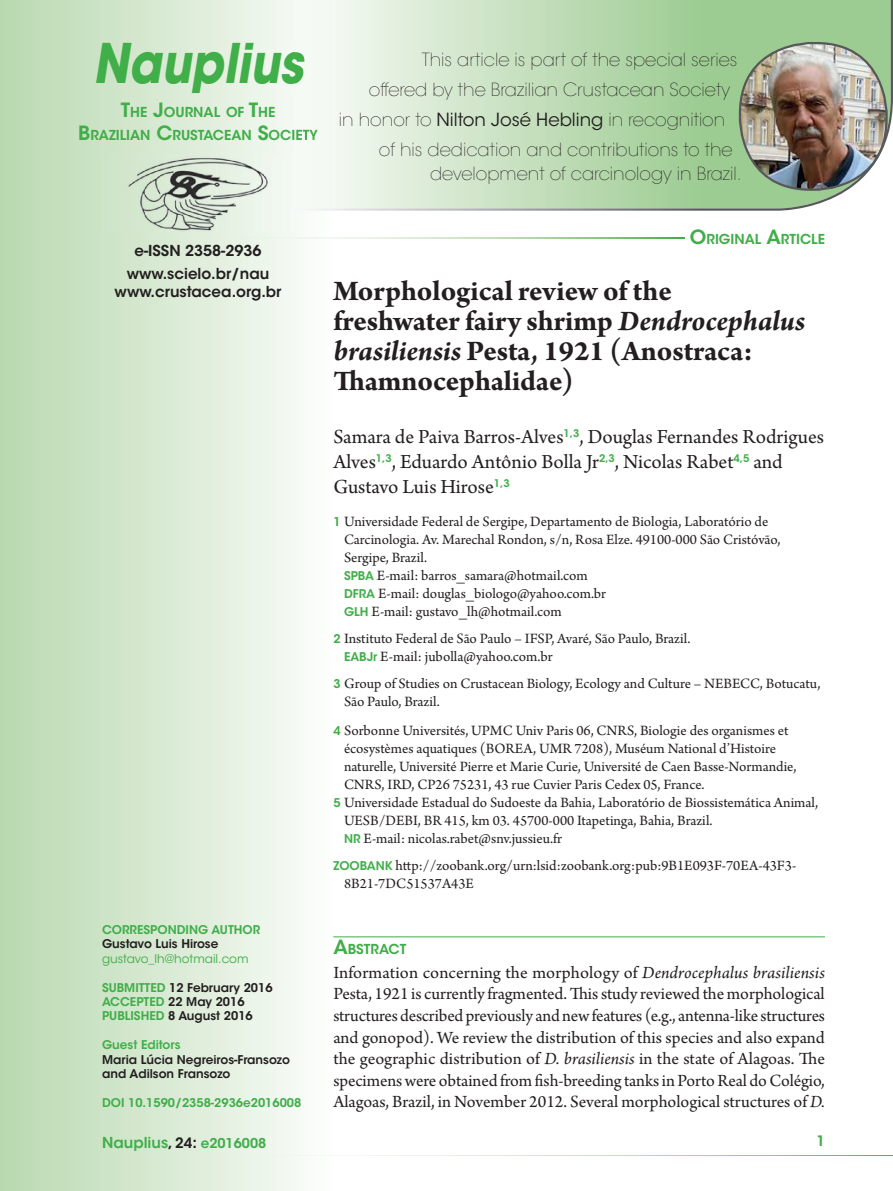
<style>
.page{position:relative;width:893px;height:1191px;background:#fff}
.page>*{position:absolute;margin:0;border:0;box-sizing:border-box;transform-origin:0 0}
.t1{font:italic 700 54.3px "ITC Avant Garde Std";color:#40ae49;scale:.86 1}
.t2{font:700 30px/30px "Arno Pro";letter-spacing:-.005em;color:#231f20}
.t3{font:21px/25.2px "Arno Pro";letter-spacing:-.005em;color:#231f20}
.t4{font:18px/21.6px "Arno Pro";color:#231f20;text-align:justify}
.t5{font:200 18px "ITC Avant Garde Std";color:#231f20}
.t6{font:15px/18px "Arno Pro";color:#231f20}
.t7{font:600 15px/22.8px "ITC Avant Garde Std";color:#231f20;text-align:center}
.t8{font:600 15px "ITC Avant Garde Std";color:#40ae49}
.t9{font:600 14.25px "ITC Avant Garde Std";color:#40ae49}
.t10{font:600 13.65px/23.4px "ITC Avant Garde Std";color:#40ae49;text-align:center}
.t11{font:600 12px/14.4px "ITC Avant Garde Std";color:#231f20}
.t12{font:600 12px "ITC Avant Garde Std";color:#40ae49}
.t13{font:12px "ITC Avant Garde Std";color:#40ae49}
.s1{font-size:19.5px}
.s2{font-weight:400}
.s3{font-style:inherit}
.s4{color:#40ae49}
.s5{color:#231f20}
.s6{font-size:14.25px;color:#231f20}
.s7{font-size:13.5px}
.s8{font-style:italic}
.s9{font-family:"ITC Avant Garde Std";font-weight:600;font-size:12px;color:#40ae49}
</style>
<div class="page">
<svg style="left:0;top:0;width:333px;height:1191px"></svg>
<div style="left:96px;top:43px;width:200px;height:50px;background:linear-gradient(to right,#cbe2c4,#f4f9f2)"></div>
<svg style="left:80px;top:125px;width:216px;height:15px;background:#deecd9"></svg>
<svg style="left:338px;top:1155px;width:555px;height:1px"></svg>
<img style="left:102px;top:1155px;width:231px;height:1px">
<img style="left:104px;top:154px;width:188px;height:78px">
<hr style="left:333px;top:936px;width:492px;height:1px;background:#40ae49">
<svg style="left:333px;top:237px;width:352px;height:1px"></svg>
<img style="left:151px;top:237px;width:182px;height:1px">
<svg style="left:333px;top:0;width:560px;height:211px;background:#c0dcb9"></svg>
<div style="left:296px;top:0;width:37px;height:211px;background:#f4f9f4"></div>
<img style="left:296px;top:43px;width:2px;height:50px">
<svg style="left:296px;top:125px;width:2px;height:15px"></svg>
<img style="left:740px;top:43px;width:146px;height:147px">
<h1 class="t1" style="left:93px;top:28px;width:245px">Nauplius</h1>
<p class="t10" style="left:78px;top:100px;width:241px"><span class="s1">T</span>HE <span class="s1">J</span>OURNAL OF <span class="s1">T</span>HE<br><span class="s1">B</span>RAZILIAN <span class="s1">C</span>RUSTACEAN <span class="s1">S</span>OCIETY</p>
<p class="t5" style="left:422px;top:49px;width:317px">This article is part of the special series</p>
<p class="t5" style="left:369px;top:79px;width:363px">offered by the Brazilian Crustacean Society</p>
<p class="t5" style="left:339px;top:109px;width:388px">in honor to <span class="s2">Nilton José Hebling</span> in recognition</p>
<p class="t5" style="left:379px;top:139px;width:355px">of his dedication and contributions to the</p>
<p class="t5" style="left:430px;top:163px;width:313px">development of carcinology in Brazil.</p>
<p class="t7" style="left:127px;top:239px;width:144px">e<span class="s3">-</span>ISSN 2358-2936 www.scielo.br/nau</p>
<p class="t7" style="left:115px;top:280px;width:168px">www.crustacea.org.br</p>
<p class="t12" style="left:102px;top:922px;width:160px">CORRESPONDING AUTHOR</p>
<p class="t11" style="left:102px;top:936px;width:118px">Gustavo Luis Hirose</p>
<p class="t13" style="left:102px;top:951px;width:148px">gustavo_lh@hotmail.com</p>
<p class="t11" style="left:102px;top:980px;width:172px"><span class="s4">SUBMITTED</span> 12 February 2016<br><span class="s4">ACCEPTED</span> 22 May 2016<br><span class="s4">PUBLISHED</span> 8 August 2016</p>
<p class="t12" style="left:102px;top:1037px;width:80px">Guest Editors</p>
<p class="t11" style="left:102px;top:1052px;width:190px">Maria Lúcia Negreiros-Fransozo and Adilson Fransozo</p>
<p class="t12" style="left:102px;top:1095px;width:201px">DOI 10.1590/2358-2936e2016008</p>
<p class="t8" style="left:102px;top:1133px;width:166px">Nauplius<span class="s5">,</span> <span class="s6">24</span><span class="s5">:</span> <span class="s7">e2016008</span></p>
<p class="t10" style="left:690px;top:227px;width:137px"><span class="s1">O</span>RIGINAL <span class="s1">A</span>RTICLE</p>
<h2 class="t2" style="left:333px;top:277px;width:473px">Morphological review of the freshwater fairy shrimp <span class="s8">Dendrocephalus brasiliensis</span> Pesta, 1921 (Anostraca:<br>Thamnocephalidae)</h2>
<h3 class="t3" style="left:333px;top:425px;width:492px">Samara de Paiva Barros-Alves<sup>1,3</sup>, Douglas Fernandes Rodrigues<br>Alves<sup>1,3</sup>, Eduardo Antônio Bolla Jr<sup>2,3</sup>, Nicolas Rabet<sup>4,5</sup> and<br>Gustavo Luis Hirose<sup>1,3</sup></h3>
<p class="t6" style="left:344px;top:513px;width:438px;text-indent:-11px"><span class="s9">1</span> Universidade Federal de Sergipe, Departamento de Biologia, Laboratório de Carcinologia. Av. Marechal Rondon, s/n, Rosa Elze. 49100-000 São Cristóvão, Sergipe, Brazil.<br><span class="s9">SPBA</span> E-mail: barros_samara@hotmail.com<br><span class="s9">DFRA</span> E-mail: douglas_biologo@yahoo.com.br<br><span class="s9">GLH</span> E-mail: gustavo_lh@hotmail.com</p>
<p class="t6" style="left:344px;top:630px;width:348px;text-indent:-11px"><span class="s9">2</span> Instituto Federal de São Paulo – IFSP, Avaré, São Paulo, Brazil.<br><span class="s9">EABJr</span> E-mail: jubolla@yahoo.com.br</p>
<p class="t6" style="left:344px;top:675px;width:478px;text-indent:-11px"><span class="s9">3</span> Group of Studies on Crustacean Biology, Ecology and Culture – NEBECC, Botucatu,<br>São Paulo, Brazil.</p>
<p class="t6" style="left:333px;top:722px;width:457px"><span class="s9">4</span> Sorbonne Universités, UPMC Univ Paris 06, CNRS, Biologie des organismes et</p>
<p class="t6" style="left:344px;top:740px;width:433px">écosystèmes aquatiques (BOREA, UMR 7208), Muséum National d’Histoire</p>
<p class="t6" style="left:344px;top:758px;width:454px">naturelle, Université Pierre et Marie Curie, Université de Caen Basse-Normandie,</p>
<p class="t6" style="left:344px;top:776px;width:362px">CNRS, IRD, CP26 75231, 43 rue Cuvier Paris Cedex 05, France.</p>
<p class="t6" style="left:333px;top:794px;width:486px"><span class="s9">5</span> Universidade Estadual do Sudoeste da Bahia, Laboratório de Biossistemática Animal,</p>
<p class="t6" style="left:344px;top:812px;width:370px">UESB/DEBI, BR 415, km 03. 45700-000 Itapetinga, Bahia, Brazil.</p>
<p class="t6" style="left:344px;top:830px;width:220px"><span class="s9">NR</span> E-mail: nicolas.rabet@snv.jussieu.fr</p>
<p class="t6" style="left:344px;top:857px;width:454px;text-indent:-11px"><span class="s9">ZOOBANK</span> http://zoobank.org/urn:lsid:zoobank.org:pub:9B1E093F-70EA-43F3-<br>8B21-7DC51537A43E</p>
<p class="t10" style="left:333px;top:937px;width:74px"><span class="s1">A</span>BSTRACT</p>
<p class="t4" style="left:333px;top:962px;width:493px">Information concerning the morphology of <span class="s8">Dendrocephalus brasiliensis </span>Pesta, 1921 is currently fragmented. This study reviewed the morphological structures described previously and new features (e.g., antenna-like structures and gonopod). We review the distribution of this species and also expand the geographic distribution of <span class="s8">D. brasiliensis</span> in the state of Alagoas. The specimens were obtained from fish-breeding tanks in Porto Real do Colégio, Alagoas, Brazil, in November 2012. Several morphological structures of <span class="s8">D.</span></p>
<p class="t9" style="left:816px;top:1132px;width:10px">1</p>
</div>
